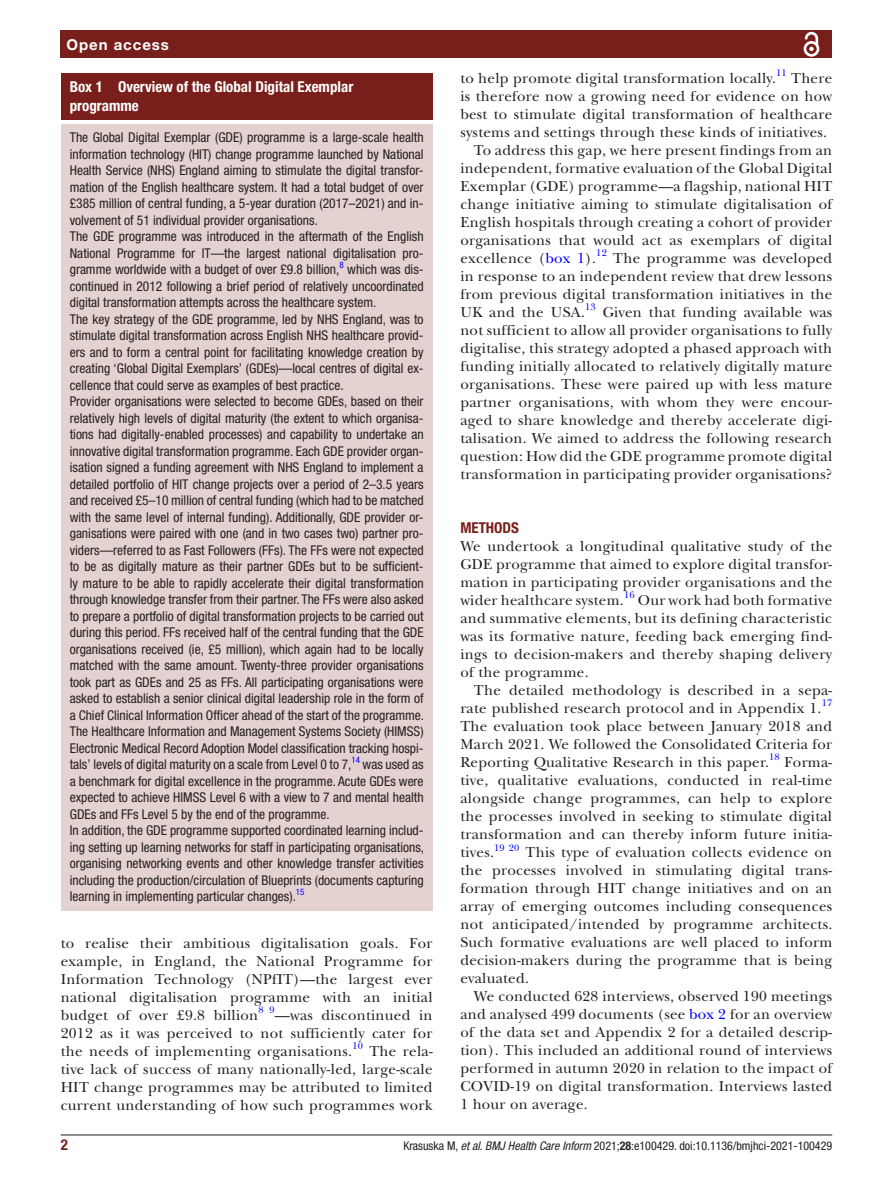
<style>
.page{position:relative;width:893px;height:1191px;background:#fff}
.page>*{position:absolute;margin:0;border:0;box-sizing:border-box;transform-origin:0 0}
.t1{font:15px/18px "New Baskerville";letter-spacing:.02em;color:#231f20;text-align:justify}
.t2{font:700 condensed 15px/18px "Helvetica Neue LT Std";color:#fff}
.t3{font:700 15px "Helvetica Neue LT Std";letter-spacing:.065em;color:#fff}
.t4{font:700 condensed 15px "Helvetica Neue LT Std";color:#791f1b}
.t5{font:condensed 13.5px/16.5px "Helvetica Neue LT Std";color:#231f20}
.t6{font:condensed 12px "Helvetica Neue LT Std";color:#231f20}
.t7{font:9.9px "New Baskerville";letter-spacing:.02em;color:#00f}
.s1{color:#00f}
.s2{font-style:italic}
.s3{font-weight:700}
</style>
<div class="page">
<hr style="left:61px;top:1134px;width:771px;height:1px;background:#231f20">
<div style="left:61px;top:31px;width:771px;height:27px;background:#791f1b"></div>
<svg style="left:803px;top:31px;width:17px;height:26px"></svg>
<div style="left:61px;top:73px;width:372px;height:46px;background:#791f1b"></div>
<div style="left:61px;top:124px;width:372px;height:786px;background:#e4d2d1"></div>
<p class="t3" style="left:66px;top:35px;width:104px">Open access</p>
<p class="t2" style="left:70px;top:78px;width:285px">Box 1 Overview of the Global Digital Exemplar programme</p>
<p class="t5" style="left:70px;top:129px;width:356px">The Global Digital Exemplar (GDE) programme is a large-scale health information technology (HIT) change programme launched by National Health Service (NHS) England aiming to stimulate the digital transfor&shy;mation of the English healthcare system. It had a total budget of over £385 million of central funding, a 5-year duration (2017–2021) and in&shy;volvement of 51 individual provider organisations.<br>The GDE programme was introduced in the aftermath of the English National Programme for IT—the largest national digitalisation pro&shy;gramme worldwide with a budget of over £9.8 billion,<sup>8</sup> which was dis&shy;continued in 2012 following a brief period of relatively uncoordinated digital transformation attempts across the healthcare system.<br>The key strategy of the GDE programme, led by NHS England, was to stimulate digital transformation across English NHS healthcare provid&shy;ers and to form a central point for facilitating knowledge creation by creating ‘Global Digital Exemplars’ (GDEs)—local centres of digital ex&shy;cellence that could serve as examples of best practice.<br>Provider organisations were selected to become GDEs, based on their relatively high levels of digital maturity (the extent to which organisa&shy;tions had digitally-enabled processes) and capability to undertake an innovative digital transformation programme. Each GDE provider organ&shy;isation signed a funding agreement with NHS England to implement a detailed portfolio of HIT change projects over a period of 2–3.5 years and received £5–10 million of central funding (which had to be matched with the same level of internal funding). Additionally, GDE provider or&shy;ganisations were paired with one (and in two cases two) partner pro&shy;viders—referred to as Fast Followers (FFs). The FFs were not expected to be as digitally mature as their partner GDEs but to be sufficient&shy;ly mature to be able to rapidly accelerate their digital transformation through knowledge transfer from their partner. The FFs were also asked to prepare a portfolio of digital transformation projects to be carried out during this period. FFs received half of the central funding that the GDE organisations received (ie, £5 million), which again had to be locally matched with the same amount. Twenty-three provider organisations took part as GDEs and 25 as FFs. All participating organisations were asked to establish a senior clinical digital leadership role in the form of a Chief Clinical Information Officer ahead of the start of the programme.<br>The Healthcare Information and Management Systems Society (HIMSS)<br>Electronic Medical Record Adoption Model classification tracking hospi&shy;tals’ levels of digital maturity on a scale from Level 0 to 7,<sup>14</sup> was used as a benchmark for digital excellence in the programme. Acute GDEs were expected to achieve HIMSS Level 6 with a view to 7 and mental health GDEs and FFs Level 5 by the end of the programme.<br>In addition, the GDE programme supported coordinated learning includ&shy;ing setting up learning networks for staff in participating organisations, organising networking events and other knowledge transfer activities including the production/circulation of Blueprints (documents capturing learning in implementing particular changes).<sup>15</sup></p>
<p class="t1" style="left:61px;top:934px;width:373px">to realise their ambitious digitalisation goals. For example, in England, the National Programme for Information Technology (NPfIT)—the largest ever national digitalisation programme with an initial budget of over £9.8 billion</p>
<p class="t7" style="left:258px;top:1004px;width:18px">8 9</p>
<p class="t1" style="left:61px;top:1006px;width:373px;text-indent:214px">—was discontinued in 2012 as it was perceived to not sufficiently cater for the needs of implementing organisations.</p>
<p class="t7" style="left:352px;top:1040px;width:12px">10</p>
<p class="t1" style="left:61px;top:1042px;width:373px;text-indent:309px">The rela&shy;tive lack of success of many nationally-led, large-scale HIT change programmes may be attributed to limited current understanding of how such programmes work</p>
<p class="t1" style="left:460px;top:69px;width:317px">to help promote digital transformation locally.</p>
<p class="t7" style="left:776px;top:67px;width:12px">11</p>
<p class="t1" style="left:791px;top:69px;width:43px">There</p>
<p class="t1" style="left:460px;top:87px;width:373px">is therefore now a growing need for evidence on how</p>
<p class="t1" style="left:460px;top:105px;width:373px">best to stimulate digital transformation of healthcare</p>
<p class="t1" style="left:460px;top:123px;width:368px">systems and settings through these kinds of initiatives.</p>
<p class="t1" style="left:474px;top:141px;width:360px">To address this gap, we here present findings from an</p>
<p class="t1" style="left:460px;top:159px;width:373px">independent, formative evaluation of the Global Digital</p>
<p class="t1" style="left:460px;top:177px;width:373px">Exemplar (GDE) programme—a flagship, national HIT</p>
<p class="t1" style="left:460px;top:195px;width:373px">change initiative aiming to stimulate digitalisation of</p>
<p class="t1" style="left:460px;top:213px;width:373px">English hospitals through creating a cohort of provider</p>
<p class="t1" style="left:460px;top:231px;width:373px">organisations that would act as exemplars of digital</p>
<p class="t1" style="left:460px;top:249px;width:137px">excellence (<span class="s1">box 1</span>).</p>
<p class="t7" style="left:596px;top:247px;width:12px">12</p>
<p class="t1" style="left:460px;top:249px;width:373px;text-indent:153px">The programme was developed in response to an independent review that drew lessons from previous digital transformation initiatives in the UK and the USA.</p>
<p class="t7" style="left:585px;top:301px;width:12px">13</p>
<p class="t1" style="left:460px;top:303px;width:373px;text-indent:142px">Given that funding available was not sufficient to allow all provider organisations to fully digitalise, this strategy adopted a phased approach with funding initially allocated to relatively digitally mature organisations. These were paired up with less mature partner organisations, with whom they were encour&shy;aged to share knowledge and thereby accelerate digi&shy;talisation. We aimed to address the following research question: How did the GDE programme promote digital transformation in participating provider organisations?</p>
<p class="t4" style="left:460px;top:519px;width:60px">METHODS</p>
<p class="t1" style="left:460px;top:537px;width:373px">We undertook a longitudinal qualitative study of the GDE programme that aimed to explore digital transfor&shy;mation in participating provider organisations and the wider healthcare system.<sup>16</sup> Our work had both formative and summative elements, but its defining characteristic was its formative nature, feeding back emerging find&shy;ings to decision-makers and thereby shaping delivery of the programme.</p>
<p class="t1" style="left:460px;top:681px;width:373px;text-indent:14px">The detailed methodology is described in a sepa&shy;rate published research protocol and in Appendix 1.</p>
<p class="t7" style="left:822px;top:697px;width:12px">17</p>
<p class="t1" style="left:460px;top:717px;width:373px">The evaluation took place between January 2018 and March 2021. We followed the Consolidated Criteria for Reporting Qualitative Research in this paper.</p>
<p class="t7" style="left:769px;top:751px;width:12px">18</p>
<p class="t1" style="left:460px;top:753px;width:373px;text-indent:324px">Forma&shy;tive, qualitative evaluations, conducted in real-time alongside change programmes, can help to explore the processes involved in seeking to stimulate digital transformation and can thereby inform future initia&shy;tives.<sup>19</sup> <sup>20</sup> This type of evaluation collects evidence on the processes involved in stimulating digital trans&shy;formation through HIT change initiatives and on an array of emerging outcomes including consequences not anticipated/intended by programme architects.<br>Such formative evaluations are well placed to inform decision-makers during the programme that is being evaluated.</p>
<p class="t1" style="left:460px;top:987px;width:373px;text-indent:14px">We conducted 628 interviews, observed 190 meetings and analysed 499 documents (see <span class="s1">box 2</span> for an overview of the data set and Appendix 2 for a detailed descrip&shy;tion). This included an additional round of interviews performed in autumn 2020 in relation to the impact of COVID-19 on digital transformation. Interviews lasted 1 hour on average.</p>
<p class="t4" style="left:61px;top:1135px;width:9px">2</p>
<p class="t6" style="left:403px;top:1138px;width:430px">Krasuska M, <span class="s2">et al</span>. <span class="s2">BMJ Health Care Inform</span> 2021;<span class="s3">28</span>:e100429. doi:10.1136/bmjhci-2021-100429</p>
</div>
